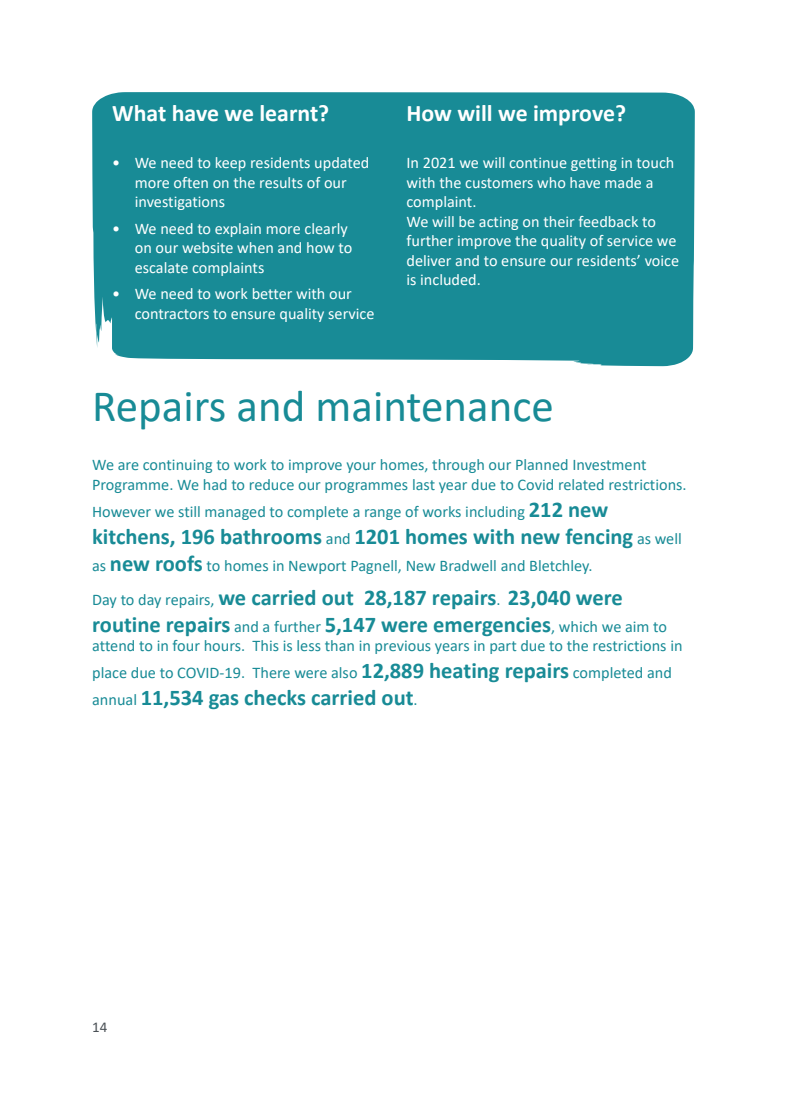
<style>
.page{position:relative;width:787px;height:1095px;background:#fff}
.page>*{position:absolute;margin:0;border:0;box-sizing:border-box;transform-origin:0 0}
.t1{font:45px "Calibri";color:#188b96}
.t2{font:700 23.75px "Calibri";color:#fff}
.t3{font:700 22.5px/27px "Calibri";color:#188b96}
.t4{font:16.25px/19.5px "Calibri";color:#188b96}
.t5{font:16.25px/19.5px "Calibri";color:#fff}
.t6{font:15px "Calibri";color:#4b5156}
.s1{font-weight:700;font-size:22.5px}
.s2{font-weight:400;font-size:16.25px}
</style>
<div class="page">
<div style="left:92px;top:92px;width:602px;height:274px;background:#188b96"></div>
<h2 class="t2" style="left:112px;top:96px;width:218px">What have we learnt?</h2>
<p class="t5" style="left:135px;top:153px;width:236px;text-indent:-23px">• We need to keep residents updated more often on the results of our investigations</p>
<p class="t5" style="left:135px;top:218px;width:219px;text-indent:-23px">• We need to explain more clearly on our website when and how to escalate complaints</p>
<p class="t5" style="left:135px;top:284px;width:241px;text-indent:-23px">• We need to work better with our contractors to ensure quality service</p>
<h2 class="t2" style="left:406px;top:96px;width:221px">How will we improve?</h2>
<p class="t5" style="left:406px;top:153px;width:274px">In 2021 we will continue getting in touch with the customers who have made a complaint.<br>We will be acting on their feedback to further improve the quality of service we deliver and to ensure our residents’ voice is included.</p>
<h1 class="t1" style="left:92px;top:374px;width:463px">Repairs and maintenance</h1>
<p class="t4" style="left:92px;top:454px;width:596px">We are continuing to work to improve your homes, through our Planned Investment<br>Programme. We had to reduce our programmes last year due to Covid related restrictions.</p>
<p class="t4" style="left:92px;top:501px;width:517px">However we still managed to complete a range of works including <span class="s1">212 new</span></p>
<h3 class="t3" style="left:92px;top:522px;width:591px">kitchens, 196 bathrooms <span class="s2">and</span> 1201 homes with new fencing <span class="s2">as well</span></h3>
<p class="t4" style="left:92px;top:555px;width:502px">as <span class="s1">new roofs</span> to homes in Newport Pagnell, New Bradwell and Bletchley.</p>
<h3 class="t3" style="left:92px;top:583px;width:576px"><span class="s2">Day to day repairs,</span> we carried out 28,187 repairs<span class="s2">.</span> 23,040 were routine repairs <span class="s2">and a further</span> 5,147 were emergencies<span class="s2">, which we aim to</span></h3>
<p class="t4" style="left:92px;top:632px;width:592px;line-height:27px">attend to in four hours. This is less than in previous years in part due to the restrictions in place due to COVID-19. There were also <span class="s1">12,889 heating repairs</span> completed and</p>
<h3 class="t3" style="left:92px;top:684px;width:327px"><span class="s2">annual</span> 11,534 gas checks carried out<span class="s2">.</span></h3>
<p class="t6" style="left:92px;top:1016px;width:17px">14</p>
</div>
